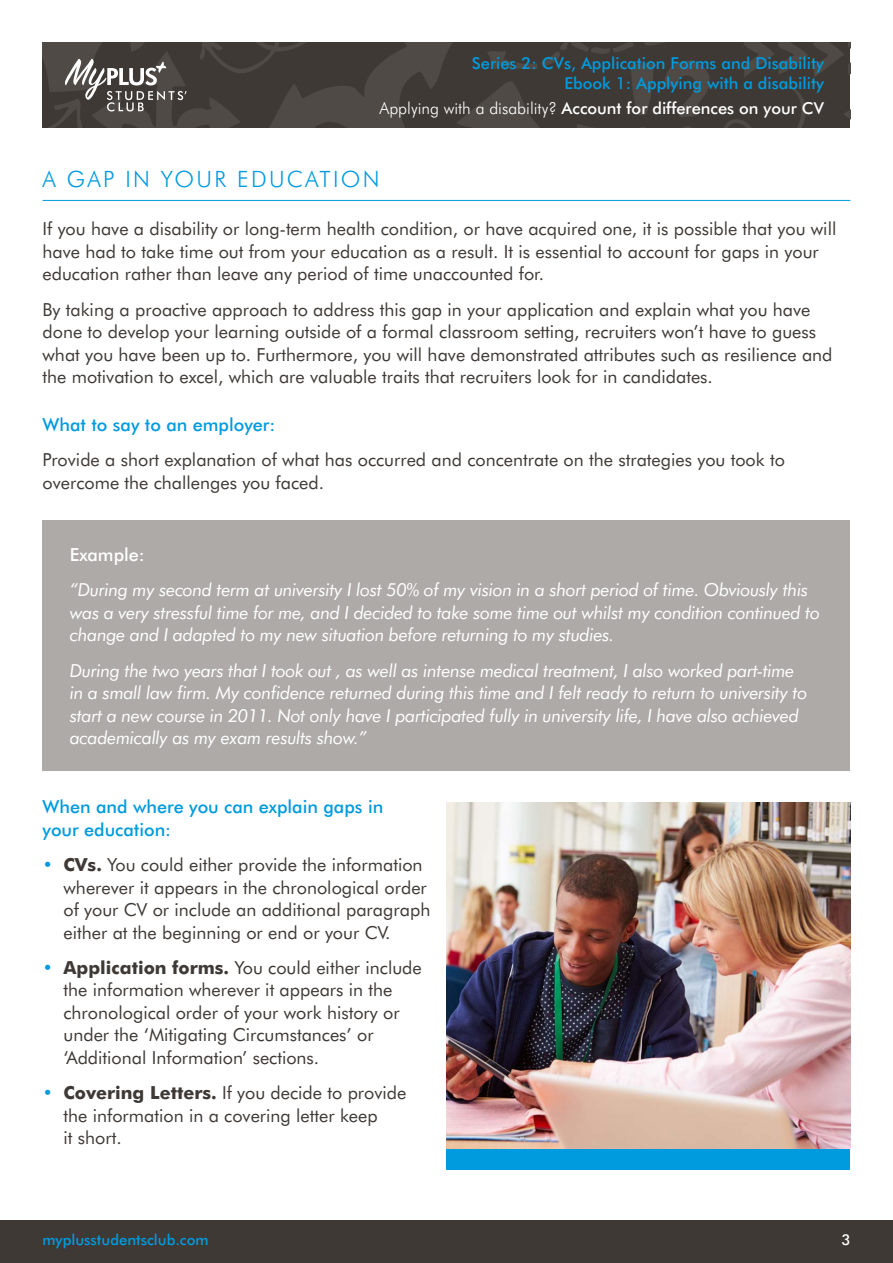
<style>
.page{position:relative;width:893px;height:1263px;background:#fff}
.page>*{position:absolute;margin:0;border:0;box-sizing:border-box;transform-origin:0 0}
.t1{font:300 22.5px "Futura BT";letter-spacing:.1em;color:#009bde}
.t2{font:18px/22.5px "Futura BT";color:#3e3935}
.t3{font:italic 18px/22.5px "Futura BT";letter-spacing:-.02em;color:#fff}
.t4{font:500 18px/22.5px "Futura BT";color:#009bde}
.t5{font:500 18px "Futura BT";color:#fff}
.t6{font:500 16.5px/19.5px "Futura BT";color:#009bde;text-align:right}
.t7{font:500 16.5px "Futura BT";color:#fff}
.t8{font:500 15px "Futura BT";color:#009bde}
.t9{font:500 15px "Futura BT";color:#fff}
.s1{font-weight:300}
.s2{color:#009bde}
.s3{font-weight:700}
.s4{font-weight:700;color:#009bde}
</style>
<div class="page">
<svg style="left:43px;top:43px;width:807px;height:85px;background:#46413e"></svg>
<div style="left:0;top:1220px;width:893px;height:43px;background:#3e3935"></div>
<hr style="left:43px;top:200px;width:807px;height:1px;background:#009bde">
<div style="left:43px;top:520px;width:807px;height:251px;background:#adaaa7"></div>
<div style="left:446px;top:1148px;width:404px;height:21px;background:#009bde"></div>
<img style="left:446px;top:802px;width:404px;height:346px">
<p class="t6" style="left:472px;top:53px;width:354px">Series 2: CVs, Application Forms and Disability<br>Ebook 1: Applying with a disability</p>
<p class="t7" style="left:379px;top:98px;width:446px"><span class="s1">Applying with a disability?</span> Account for differences on your CV</p>
<p class="t1" style="left:43px;top:166px;width:338px">A GAP IN YOUR EDUCATION</p>
<p class="t2" style="left:43px;top:217px;width:795px">If you have a disability or long-term health condition, or have acquired one, it is possible that you will have had to take time out from your education as a result. It is essential to account for gaps in your education rather than leave any period of time unaccounted for.</p>
<p class="t2" style="left:43px;top:298px;width:792px">By taking a proactive approach to address this gap in your application and explain what you have done to develop your learning outside of a formal classroom setting, recruiters won’t have to guess what you have been up to. Furthermore, you will have demonstrated attributes such as resilience and the motivation to excel, which are valuable traits that recruiters look for in candidates.</p>
<p class="t4" style="left:43px;top:413px;width:234px">What to say to an employer:</p>
<p class="t2" style="left:43px;top:449px;width:744px">Provide a short explanation of what has occurred and concentrate on the strategies you took to overcome the challenges you faced.</p>
<p class="t5" style="left:70px;top:544px;width:77px">Example:</p>
<p class="t3" style="left:70px;top:579px;width:752px">“During my second term at university I lost 50% of my vision in a short period of time. Obviously this was a very stressful time for me, and I decided to take some time out whilst my condition continued to change and I adapted to my new situation before returning to my studies.</p>
<p class="t3" style="left:70px;top:659px;width:739px">During the two years that I took out , as well as intense medical treatment, I also worked part-time in a small law firm. My confidence returned during this time and I felt ready to return to university to start a new course in 2011. Not only have I participated fully in university life, I have also achieved academically as my exam results show.”</p>
<p class="t4" style="left:43px;top:795px;width:342px">When and where you can explain gaps in your education:</p>
<p class="t2" style="left:64px;top:853px;width:368px;text-indent:-21px"><span class="s2">•</span> <span class="s3">CVs.</span> You could either provide the information wherever it appears in the chronological order of your CV or include an additional paragraph either at the beginning or end or your CV.</p>
<p class="t2" style="left:64px;top:956px;width:360px;text-indent:-21px"><span class="s2">•</span> <span class="s3">Application forms.</span> You could either include the information wherever it appears in the chronological order of your work history or under the ‘Mitigating Circumstances’ or ‘Additional Information’ sections.</p>
<p class="t2" style="left:64px;top:1081px;width:344px;text-indent:-21px"><span class="s4">•</span> <span class="s3">Covering Letters.</span> If you decide to provide the information in a covering letter keep<br>it short.</p>
<p class="t8" style="left:43px;top:1231px;width:168px">myplusstudentsclub.com</p>
<p class="t9" style="left:841px;top:1231px;width:11px">3</p>
</div>
